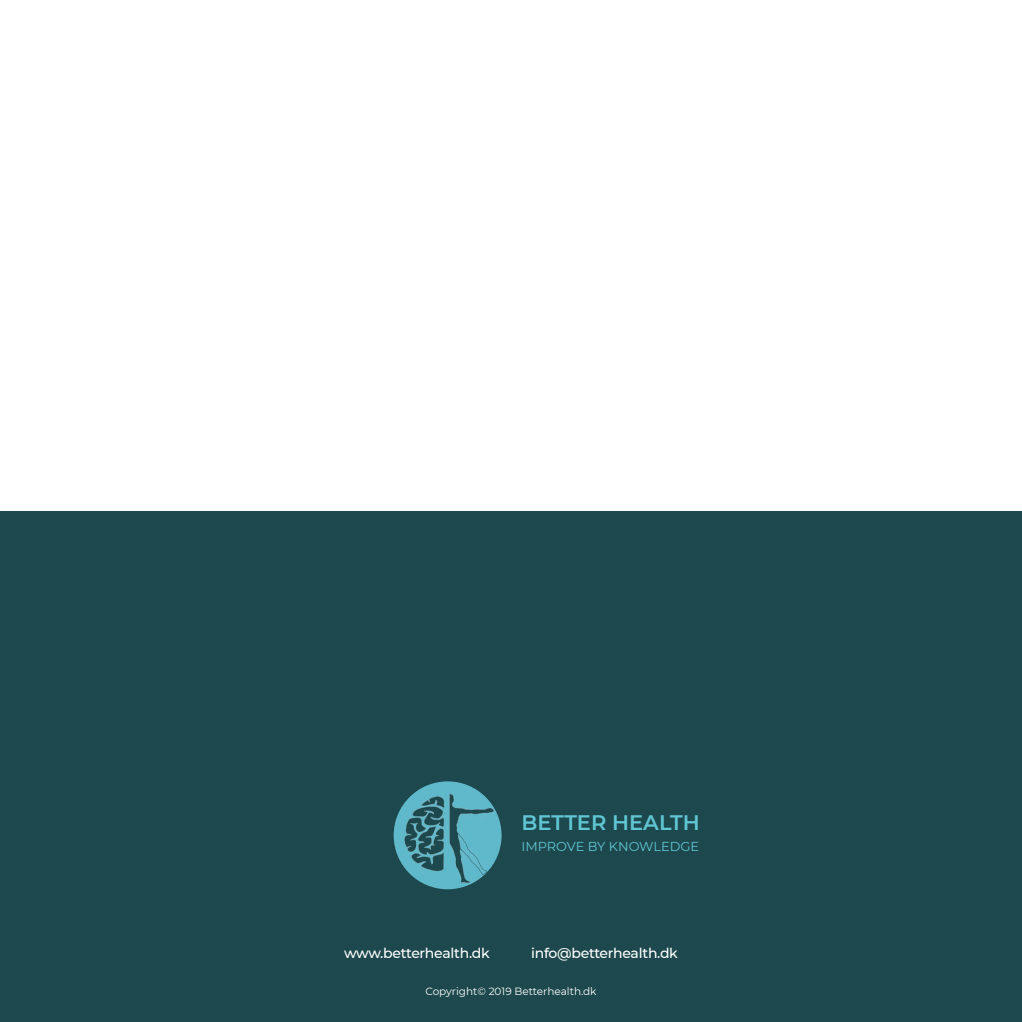
<style>
.page{position:relative;width:1022px;height:1022px;background:#fff}
.page>*{position:absolute;margin:0;border:0;box-sizing:border-box;transform-origin:0 0}
.t1{font:600 21px "Montserrat";color:#60c6d4}
.t2{font:500 14px "Montserrat";letter-spacing:-.02em;color:#fff}
.t3{font:12.95px "Montserrat";color:#60c6d4}
.t4{font:10.5px "Montserrat";color:#fff}
</style>
<div class="page">
<div style="left:0;top:511px;width:1022px;height:511px;background:#1d494e"></div>
<img style="left:394px;top:781px;width:108px;height:108px;border-radius:54px">
<h1 class="t1" style="left:521px;top:807px;width:180px">BETTER HEALTH</h1>
<p class="t3" style="left:521px;top:837px;width:179px">IMPROVE BY KNOWLEDGE</p>
<p class="t2" style="left:344px;top:943px;width:147px">www.betterhealth.dk</p>
<p class="t2" style="left:531px;top:943px;width:148px">info@betterhealth.dk</p>
<p class="t4" style="left:425px;top:984px;width:173px">Copyright© 2019 Betterhealth.dk</p>
</div>
